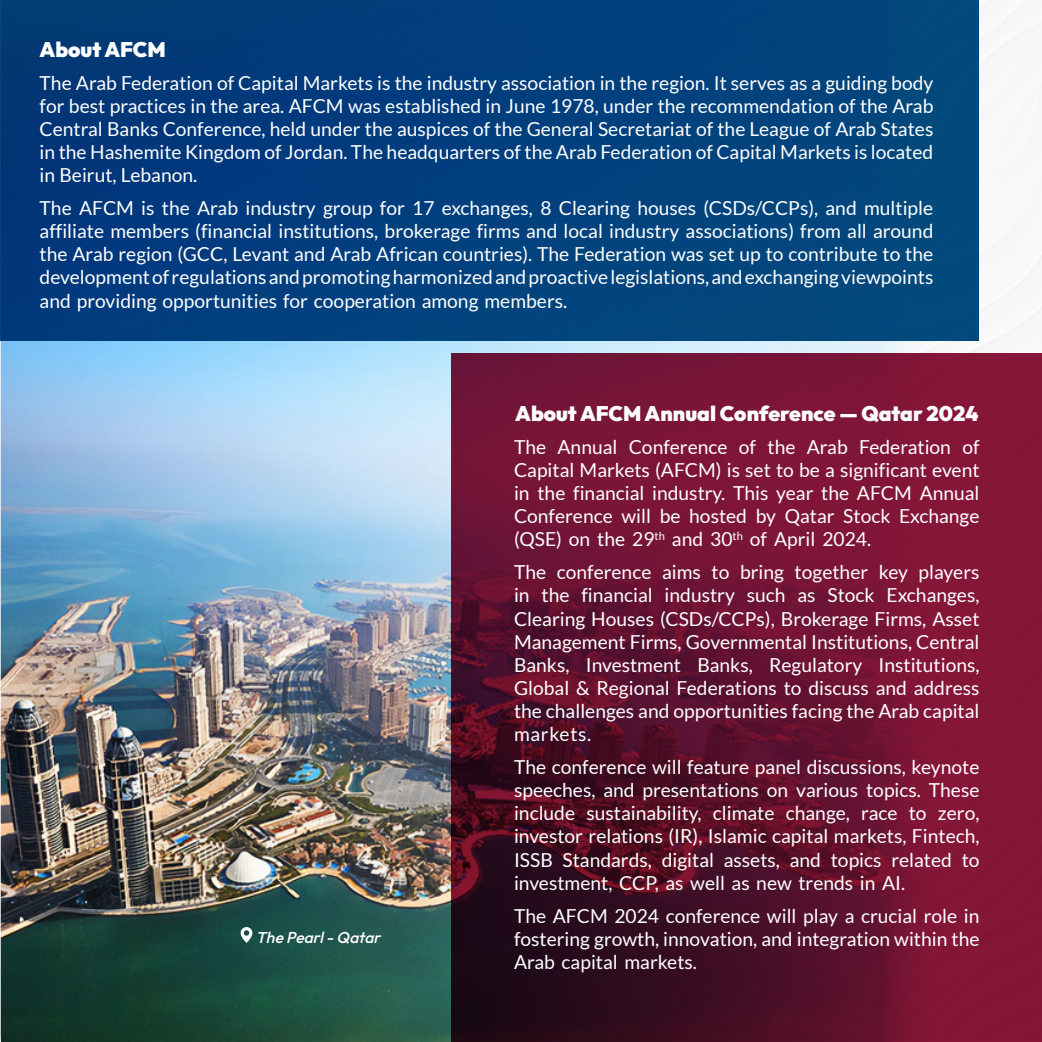
<style>
.page{position:relative;width:1042px;height:1042px;background:#fff}
.page>*{position:absolute;margin:0;border:0;box-sizing:border-box;transform-origin:0 0}
.t1{font:900 21px "Outfit";color:#fff}
.t2{font:19.25px/23.1px "Lato";color:#fff;text-align:justify}
.t3{font:italic 500 15.75px "Outfit";color:#fff}
</style>
<div class="page">
<img style="left:1px;top:341px;width:949px;height:701px">
<div style="left:1px;top:0;width:978px;height:341px;background:#023f7d"></div>
<svg style="left:451px;top:353px;width:591px;height:689px;background:#66122f"></svg>
<svg style="left:240px;top:926px;width:13px;height:16px"></svg>
<p class="t1" style="left:40px;top:35px;width:128px">About AFCM</p>
<p class="t2" style="left:40px;top:71px;width:895px">The Arab Federation of Capital Markets is the industry association in the region. It serves as a guiding body for best practices in the area. AFCM was established in June 1978, under the recommendation of the Arab Central Banks Conference, held under the auspices of the General Secretariat of the League of Arab States in the Hashemite Kingdom of Jordan. The headquarters of the Arab Federation of Capital Markets is located in Beirut, Lebanon.</p>
<p class="t2" style="left:40px;top:196px;width:895px">The AFCM is the Arab industry group for 17 exchanges, 8 Clearing houses (CSDs/CCPs), and multiple affiliate members (financial institutions, brokerage firms and local industry associations) from all around the Arab region (GCC, Levant and Arab African countries). The Federation was set up to contribute to the development of regulations and promoting harmonized and proactive legislations, and exchanging viewpoints and providing opportunities for cooperation among members.</p>
<p class="t3" style="left:256px;top:927px;width:130px">ThePearl-Qatar</p>
<p class="t1" style="left:515px;top:399px;width:465px">About AFCM Annual Conference — Qatar 2024</p>
<p class="t2" style="left:514px;top:435px;width:467px">The Annual Conference of the Arab Federation of Capital Markets (AFCM) is set to be a significant event in the financial industry. This year the AFCM Annual Conference will be hosted by Qatar Stock Exchange (QSE) on the 29<sup>th</sup> and 30<sup>th</sup> of April 2024.</p>
<p class="t2" style="left:514px;top:561px;width:467px">The conference aims to bring together key players in the financial industry such as Stock Exchanges, Clearing Houses (CSDs/CCPs), Brokerage Firms, Asset Management Firms, Governmental Institutions, Central Banks, Investment Banks, Regulatory Institutions, Global &amp; Regional Federations to discuss and address the challenges and opportunities facing the Arab capital markets.</p>
<p class="t2" style="left:514px;top:755px;width:467px">The conference will feature panel discussions, keynote speeches, and presentations on various topics. These include sustainability, climate change, race to zero, investor relations (IR), Islamic capital markets, Fintech, ISSB Standards, digital assets, and topics related to investment, CCP, as well as new trends in AI.</p>
<p class="t2" style="left:514px;top:904px;width:467px">The AFCM 2024 conference will play a crucial role in fostering growth, innovation, and integration within the Arab capital markets.</p>
</div>
